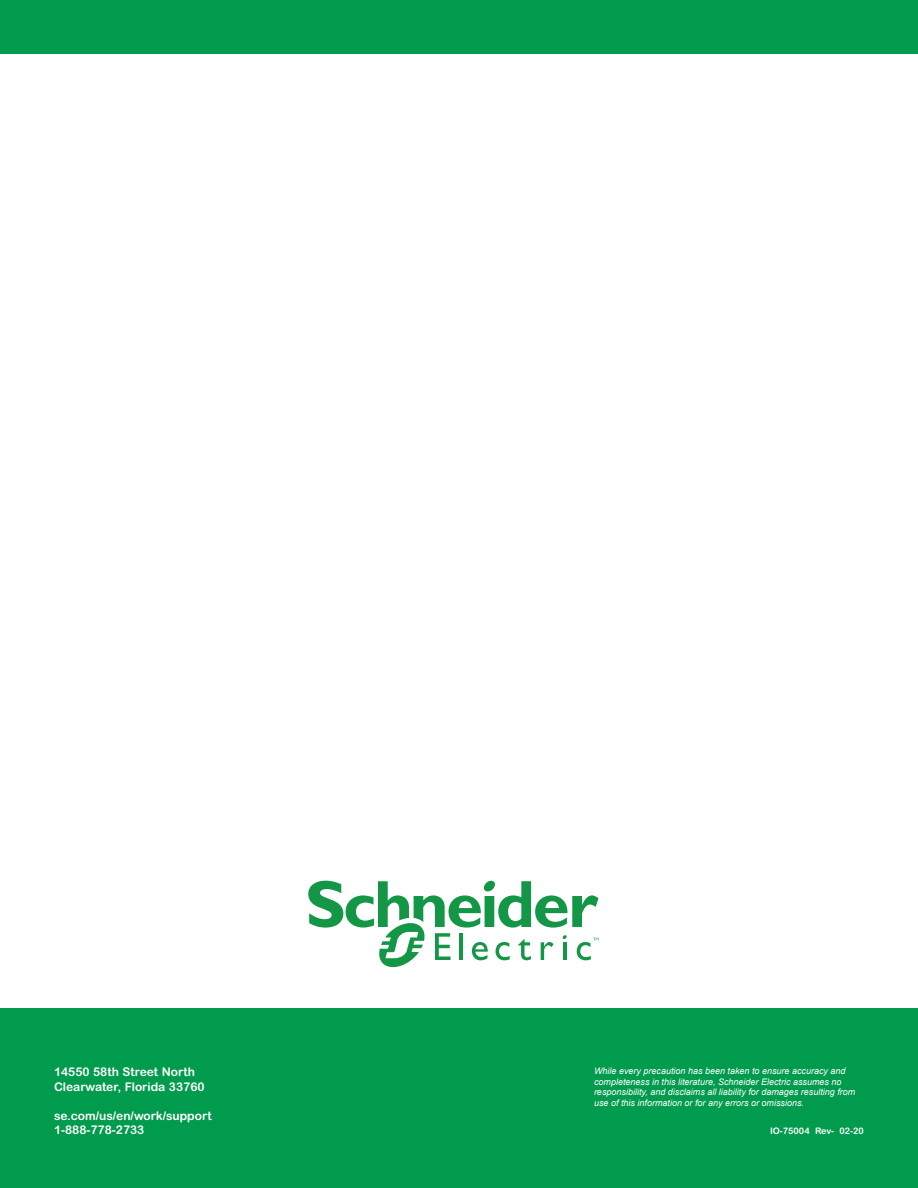
<style>
.page{position:relative;width:918px;height:1188px;background:#fff}
.page>*{position:absolute;margin:0;border:0;box-sizing:border-box;transform-origin:0 0}
.t1{font:700 12px/14.4px "Arial Rounded MT Pro";color:#fff}
.t2{font:italic 9px/10.5px "Arial";color:#fff}
.t3{font:700 9px "Arial Rounded MT Pro";color:#fff}
</style>
<div class="page">
<div style="left:0;top:0;width:918px;height:54px;background:#009b4d"></div>
<div style="left:0;top:1009px;width:918px;height:179px;background:#009b4d"></div>
<svg style="left:308px;top:881px;width:290px;height:86px"></svg>
<h1 class="t1" style="left:54px;top:1065px;width:152px">14550 58th Street North<br>Clearwater, Florida 33760</h1>
<h1 class="t1" style="left:54px;top:1108px;width:159px">se.com/us/en/work/support<br>1-888-778-2733</h1>
<p class="t2" style="left:594px;top:1066px;width:263px">While every precaution has been taken to ensure accuracy and completeness in this literature, Schneider Electric assumes no responsibility, and disclaims all liability for damages resulting from use of this information or for any errors or omissions.</p>
<p class="t3" style="left:770px;top:1125px;width:95px">IO-75004 Rev- 02-20</p>
</div>
